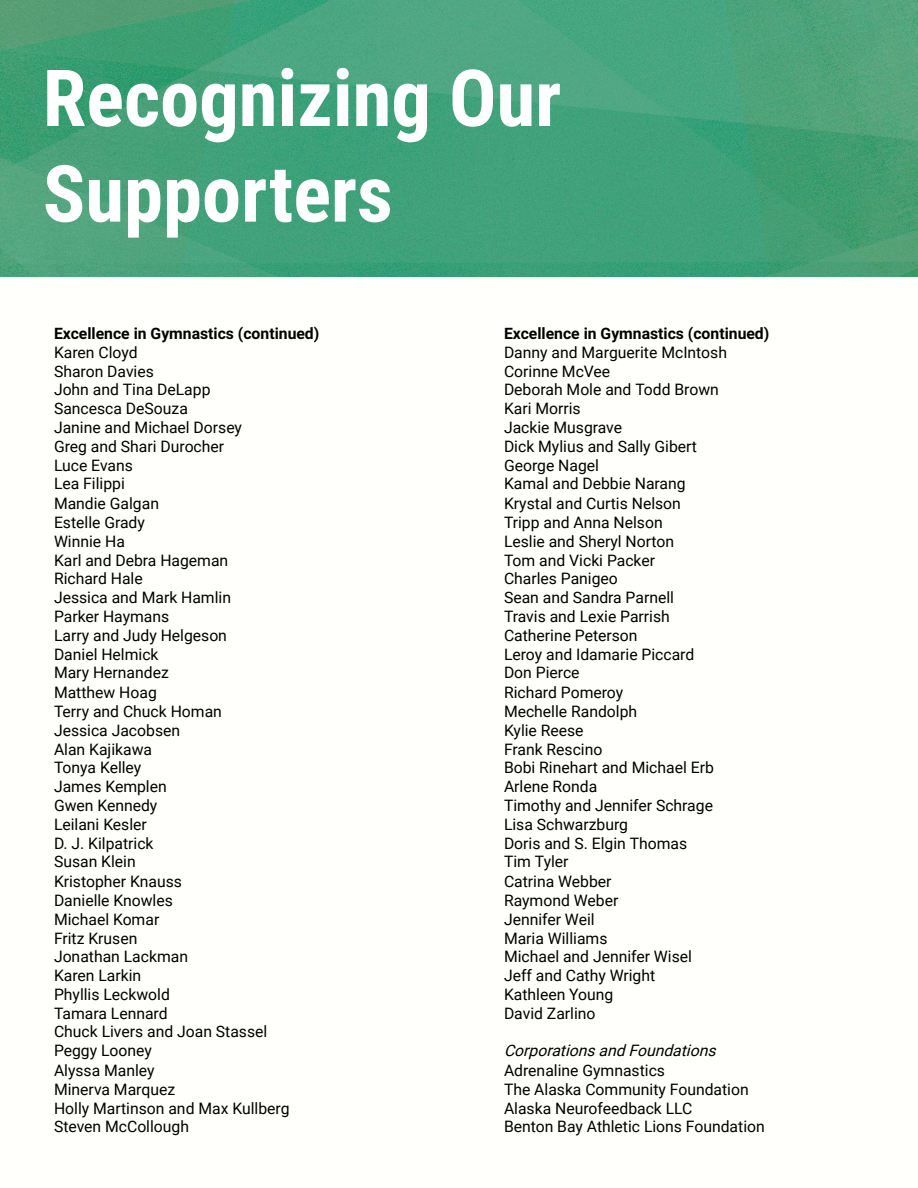
<style>
.page{position:relative;width:918px;height:1188px;background:#fffffb}
.page>*{position:absolute;margin:0;border:0;box-sizing:border-box;transform-origin:0 0}
.t1{font:700 78.75px/95.7px "Roboto Condensed";color:#fff}
.t2{font:15.75px/18.9px "Roboto";color:#000}
.t3{font:700 15.75px "Roboto";color:#000}
.t4{font:italic 15.75px "Roboto";color:#000}
</style>
<div class="page">
<img style="left:0;top:0;width:918px;height:276px">
<h1 class="t1" style="left:43px;top:58px;width:520px">Recognizing Our<br>Supporters</h1>
<p class="t3" style="left:54px;top:324px;width:267px">Excellence in Gymnastics (continued)</p>
<p class="t2" style="left:54px;top:343px;width:237px">Karen Cloyd<br>Sharon Davies<br>John and Tina DeLapp<br>Sancesca DeSouza<br>Janine and Michael Dorsey<br>Greg and Shari Durocher<br>Luce Evans<br>Lea Filippi<br>Mandie Galgan<br>Estelle Grady<br>Winnie Ha<br>Karl and Debra Hageman<br>Richard Hale<br>Jessica and Mark Hamlin<br>Parker Haymans<br>Larry and Judy Helgeson<br>Daniel Helmick<br>Mary Hernandez<br>Matthew Hoag<br>Terry and Chuck Homan<br>Jessica Jacobsen<br>Alan Kajikawa<br>Tonya Kelley<br>James Kemplen<br>Gwen Kennedy<br>Leilani Kesler<br>D. J. Kilpatrick<br>Susan Klein<br>Kristopher Knauss<br>Danielle Knowles<br>Michael Komar<br>Fritz Krusen<br>Jonathan Lackman<br>Karen Larkin<br>Phyllis Leckwold<br>Tamara Lennard<br>Chuck Livers and Joan Stassel<br>Peggy Looney<br>Alyssa Manley<br>Minerva Marquez<br>Holly Martinson and Max Kullberg<br>Steven McCollough</p>
<p class="t3" style="left:504px;top:324px;width:267px">Excellence in Gymnastics (continued)</p>
<p class="t2" style="left:504px;top:343px;width:224px">Danny and Marguerite McIntosh<br>Corinne McVee<br>Deborah Mole and Todd Brown<br>Kari Morris<br>Jackie Musgrave<br>Dick Mylius and Sally Gibert<br>George Nagel<br>Kamal and Debbie Narang<br>Krystal and Curtis Nelson<br>Tripp and Anna Nelson<br>Leslie and Sheryl Norton<br>Tom and Vicki Packer<br>Charles Panigeo<br>Sean and Sandra Parnell<br>Travis and Lexie Parrish<br>Catherine Peterson<br>Leroy and Idamarie Piccard<br>Don Pierce<br>Richard Pomeroy<br>Mechelle Randolph<br>Kylie Reese<br>Frank Rescino<br>Bobi Rinehart and Michael Erb<br>Arlene Ronda<br>Timothy and Jennifer Schrage<br>Lisa Schwarzburg<br>Doris and S. Elgin Thomas<br>Tim Tyler<br>Catrina Webber<br>Raymond Weber<br>Jennifer Weil<br>Maria Williams<br>Michael and Jennifer Wisel<br>Jeff and Cathy Wright<br>Kathleen Young<br>David Zarlino</p>
<p class="t4" style="left:504px;top:1042px;width:218px">Corporationsand Foundations</p>
<p class="t2" style="left:504px;top:1061px;width:262px">Adrenaline Gymnastics<br>The Alaska Community Foundation<br>Alaska Neurofeedback LLC<br>Benton Bay Athletic Lions Foundation</p>
</div>
